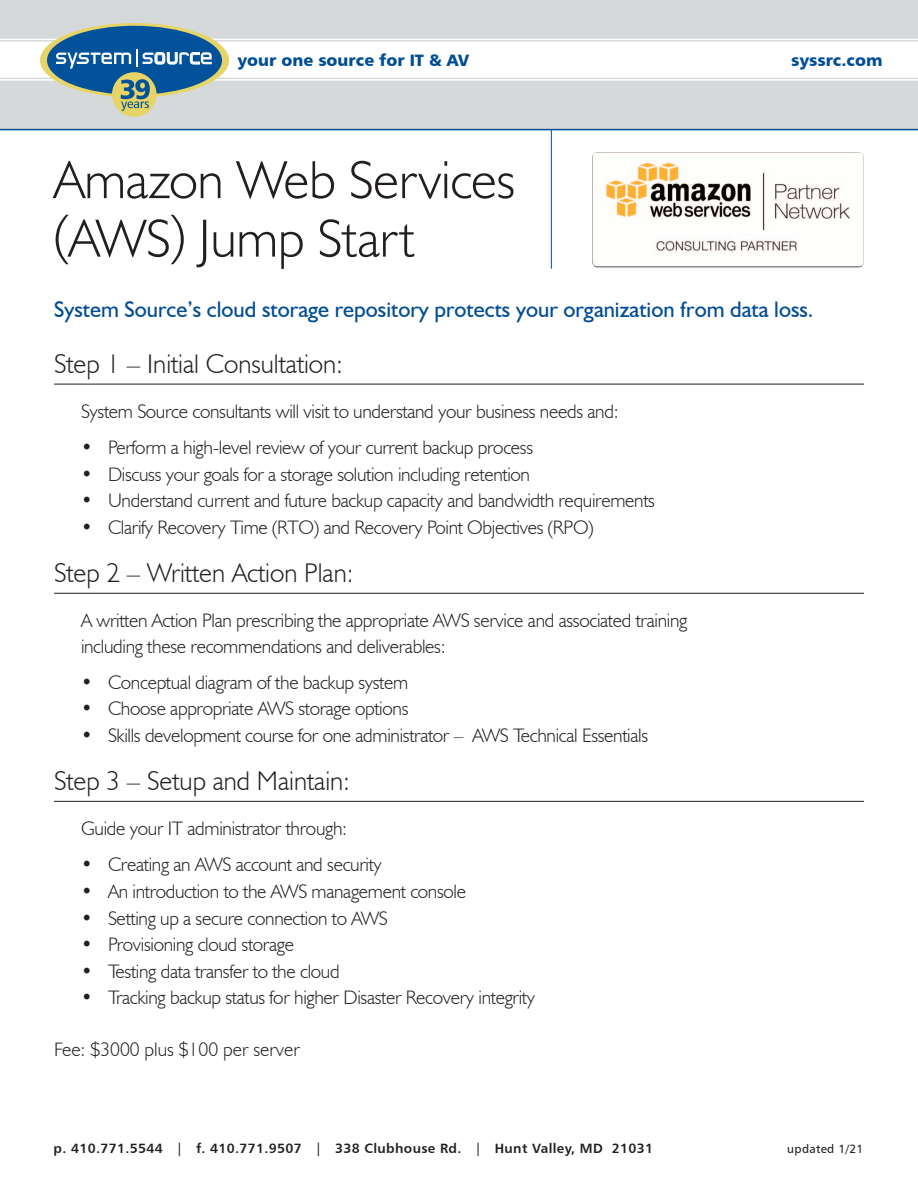
<style>
.page{position:relative;width:918px;height:1188px;background:#fff}
.page>*{position:absolute;margin:0;border:0;box-sizing:border-box;transform-origin:0 0}
.t1{font:300 54px/58.5px "Humanist 521 BT";letter-spacing:-.005em;color:#231f20}
.t2{font:300 27px "Humanist 521 BT";color:#231f20}
.t3{font:22.5px "Humanist 521 BT";color:#014d95}
.t4{font:300 19.5px/25.5px "Humanist 521 BT";letter-spacing:-.015em;color:#231f20}
.t5{font:16.5px "Humanist 777 BT Black B";color:#014d95}
.t6{font:13.5px "Humanist 777 BT Bold B";letter-spacing:.025em;color:#231f20}
.t7{font:12px "Humanist 777 BT Roman B";letter-spacing:.025em;color:#231f20}
.s1{font-family:"Humanist 777 BT Roman B"}
</style>
<div class="page">
<div style="left:0;top:0;width:918px;height:130px;background:#d5d9d9"></div>
<div style="left:0;top:39px;width:918px;height:41px;background:#fff"></div>
<hr style="left:0;top:78px;width:918px;height:4px;background:#d5d9d9">
<div style="left:0;top:37px;width:918px;height:5px;background:#e4e6e6"></div>
<hr style="left:0;top:39px;width:918px;height:1px;background:#fff">
<hr style="left:0;top:129px;width:918px;height:1px;background:#014d95">
<hr style="left:0;top:79px;width:918px;height:2px;background:#fff">
<svg style="left:40px;top:23px;width:189px;height:75px"></svg>
<div style="left:47px;top:26px;width:175px;height:69px;background:#01529b;border-radius:50%"></div>
<svg style="left:56px;top:49px;width:81px;height:20px"></svg>
<svg style="left:143px;top:52px;width:69px;height:12px"></svg>
<div style="left:112px;top:72px;width:45px;height:45px;background:#e6d467;border-radius:50%"></div>
<svg style="left:121px;top:79px;width:29px;height:32px"></svg>
<hr style="left:551px;top:130px;width:1px;height:139px;background:#014d95">
<hr style="left:54px;top:384px;width:810px;height:1px;background:#231f20">
<hr style="left:54px;top:593px;width:810px;height:1px;background:#231f20">
<hr style="left:54px;top:801px;width:810px;height:1px;background:#231f20">
<img style="left:592px;top:152px;width:272px;height:116px">
<p class="t5" style="left:237px;top:49px;width:234px">your one source for IT &amp; AV</p>
<p class="t5" style="left:791px;top:49px;width:93px">syssrc.com</p>
<h1 class="t1" style="left:54px;top:149px;width:463px">Amazon Web Services (AWS) Jump Start</h1>
<p class="t3" style="left:54px;top:296px;width:761px">System Source’s cloud storage repository protects your organization from data loss.</p>
<h2 class="t2" style="left:54px;top:347px;width:291px">Step 1 – Initial Consultation:</h2>
<p class="t4" style="left:81px;top:398px;width:539px">System Source consultants will visit to understand your business needs and:</p>
<p class="t4" style="left:81px;top:434px;width:454px">• Perform a high-level review of your current backup process</p>
<p class="t4" style="left:81px;top:461px;width:451px">• Discuss your goals for a storage solution including retention</p>
<p class="t4" style="left:81px;top:488px;width:576px">• Understand current and future backup capacity and bandwidth requirements</p>
<p class="t4" style="left:81px;top:514px;width:514px">• Clarify Recovery Time (RTO) and Recovery Point Objectives (RPO)</p>
<h2 class="t2" style="left:54px;top:556px;width:301px">Step 2 – Written Action Plan:</h2>
<p class="t4" style="left:81px;top:607px;width:608px">A written Action Plan prescribing the appropriate AWS service and associated training including these recommendations and deliverables:</p>
<p class="t4" style="left:81px;top:669px;width:329px">• Conceptual diagram of the backup system</p>
<p class="t4" style="left:81px;top:696px;width:329px">• Choose appropriate AWS storage options</p>
<p class="t4" style="left:81px;top:722px;width:569px">• Skills development course for one administrator – AWS Technical Essentials</p>
<h2 class="t2" style="left:54px;top:764px;width:298px">Step 3 – Setup and Maintain:</h2>
<p class="t4" style="left:81px;top:815px;width:268px">Guide your IT administrator through:</p>
<p class="t4" style="left:81px;top:852px;width:302px">• Creating an AWS account and security</p>
<p class="t4" style="left:81px;top:878px;width:387px">• An introduction to the AWS management console</p>
<p class="t4" style="left:81px;top:905px;width:308px">• Setting up a secure connection to AWS</p>
<p class="t4" style="left:81px;top:931px;width:215px">• Provisioning cloud storage</p>
<p class="t4" style="left:81px;top:958px;width:260px">• Testing data transfer to the cloud</p>
<p class="t4" style="left:81px;top:985px;width:456px">• Tracking backup status for higher Disaster Recovery integrity</p>
<p class="t4" style="left:54px;top:1037px;width:247px">Fee: $3000 plus $100 per server</p>
<p class="t6" style="left:53px;top:1139px;width:601px">p. 410.771.5544 <span class="s1">|</span> f. 410.771.9507 <span class="s1">|</span> 338 Clubhouse Rd. <span class="s1">|</span> Hunt Valley, MD 21031</p>
<p class="t7" style="left:787px;top:1141px;width:78px">updated 1/21</p>
</div>
